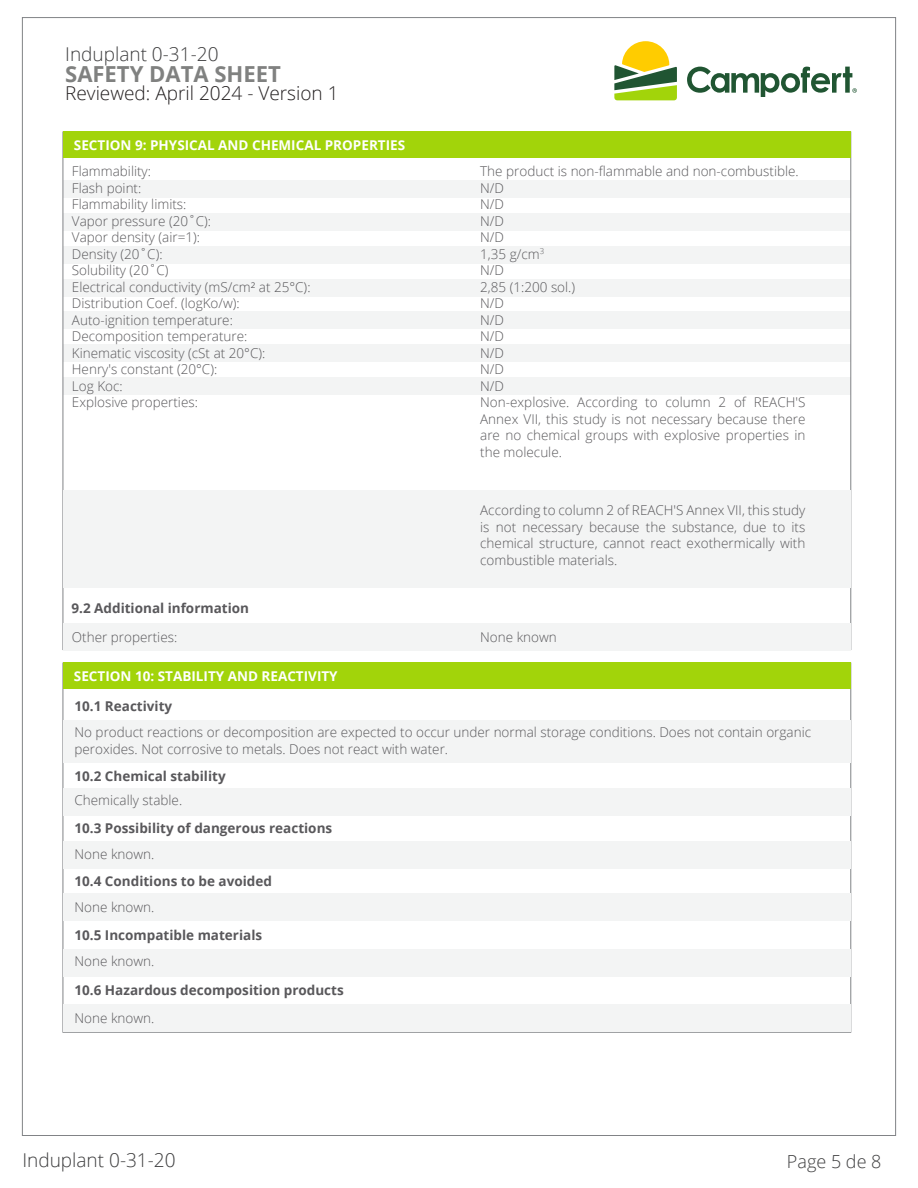
<style>
.page{position:relative;width:918px;height:1188px;background:#fff}
.page>*{position:absolute;margin:0;border:0;box-sizing:border-box;transform-origin:0 0}
.t1{font:700 22.05px "Open Sans";color:#808180}
.t2{font:300 19.05px "Open Sans";color:#3e3e3f}
.t3{font:300 19.05px "Open Sans";color:#231f20}
.t4{font:300 18px "Open Sans";color:#3e3e3f}
.t5{font:300 13.5px/16.5px "Open Sans";color:#59585b}
.t6{font:700 13.5px "Open Sans";color:#59585b}
.t7{font:700 13.5px "Open Sans";color:#fff}
</style>
<div class="page">
<div style="left:63px;top:180px;width:788px;height:17px;background:#f3f4f4"></div>
<div style="left:63px;top:213px;width:788px;height:17px;background:#f3f4f4"></div>
<div style="left:63px;top:246px;width:788px;height:17px;background:#f3f4f4"></div>
<div style="left:63px;top:279px;width:788px;height:17px;background:#f3f4f4"></div>
<div style="left:63px;top:312px;width:788px;height:17px;background:#f3f4f4"></div>
<div style="left:63px;top:345px;width:788px;height:17px;background:#f3f4f4"></div>
<div style="left:63px;top:378px;width:788px;height:17px;background:#f3f4f4"></div>
<div style="left:63px;top:490px;width:788px;height:98px;background:#f3f4f4"></div>
<div style="left:63px;top:623px;width:788px;height:28px;background:#f3f4f4"></div>
<div style="left:63px;top:131px;width:788px;height:27px;background:#a2d40a"></div>
<div style="left:63px;top:720px;width:788px;height:42px;background:#f3f4f4"></div>
<div style="left:63px;top:788px;width:788px;height:28px;background:#f3f4f4"></div>
<div style="left:63px;top:841px;width:788px;height:28px;background:#f3f4f4"></div>
<div style="left:63px;top:893px;width:788px;height:28px;background:#f3f4f4"></div>
<div style="left:63px;top:949px;width:788px;height:28px;background:#f3f4f4"></div>
<div style="left:63px;top:662px;width:788px;height:27px;background:#a2d40a"></div>
<div style="left:63px;top:1004px;width:788px;height:28px;background:#f3f4f4"></div>
<svg style="left:614px;top:41px;width:63px;height:59px"></svg>
<svg style="left:687px;top:67px;width:170px;height:30px"></svg>
<h2 class="t2" style="left:65px;top:41px;width:155px">Induplant 0-31-20</h2>
<h1 class="t1" style="left:65px;top:58px;width:217px">SAFETY DATA SHEET</h1>
<h2 class="t3" style="left:65px;top:80px;width:275px">Reviewed: April 2024 - Version 1</h2>
<p class="t7" style="left:74px;top:136px;width:333px">SECTION 9: PHYSICAL AND CHEMICAL PROPERTIES</p>
<p class="t5" style="left:72px;top:163px;width:240px">Flammability:<br>Flash point:<br>Flammability limits:<br>Vapor pressure (20˚C):<br>Vapor density (air=1):<br>Density (20˚C):<br>Solubility (20˚C)<br>Electrical conductivity (mS/cm² at 25°C):<br>Distribution Coef. (logKo/w):<br>Auto-ignition temperature:<br>Decomposition temperature:<br>Kinematic viscosity (cSt at 20°C):<br>Henry's constant (20°C):<br>Log Koc:<br>Explosive properties:</p>
<p class="t5" style="left:480px;top:163px;width:327px">The product is non-flammable and non-combustible.<br>N/D<br>N/D<br>N/D<br>N/D<br>1,35 g/cm<sup>3<br></sup>N/D<br>2,85 (1:200 sol.)<br>N/D<br>N/D<br>N/D<br>N/D<br>N/D<br>N/D<br>Non-explosive. According to column 2 of REACH'S<br>Annex VII, this study is not necessary because there are no chemical groups with explosive properties in the molecule.</p>
<p class="t6" style="left:71px;top:598px;width:179px">9.2 Additional information</p>
<p class="t5" style="left:480px;top:502px;width:327px;text-align:justify">According to column 2 of REACH'S Annex VII, this study is not necessary because the substance, due to its chemical structure, cannot react exothermically with combustible materials.</p>
<p class="t5" style="left:72px;top:628px;width:107px">Other properties:</p>
<p class="t5" style="left:480px;top:628px;width:78px">None known</p>
<p class="t7" style="left:74px;top:667px;width:265px">SECTION 10: STABILITY AND REACTIVITY</p>
<p class="t6" style="left:75px;top:697px;width:99px">10.1 Reactivity</p>
<p class="t5" style="left:74px;top:724px;width:738px">No product reactions or decomposition are expected to occur under normal storage conditions. Does not contain organic peroxides. Not corrosive to metals. Does not react with water.</p>
<p class="t6" style="left:75px;top:766px;width:153px">10.2 Chemical stability</p>
<p class="t5" style="left:75px;top:792px;width:109px">Chemically stable.</p>
<p class="t6" style="left:75px;top:819px;width:259px">10.3 Possibility of dangerous reactions</p>
<p class="t5" style="left:75px;top:846px;width:81px">None known.</p>
<p class="t6" style="left:75px;top:871px;width:199px">10.4 Conditions to be avoided</p>
<p class="t5" style="left:75px;top:898px;width:81px">None known.</p>
<p class="t6" style="left:75px;top:925px;width:189px">10.5 Incompatible materials</p>
<p class="t5" style="left:75px;top:952px;width:81px">None known.</p>
<p class="t6" style="left:74px;top:981px;width:271px">10.6 Hazardous decomposition products</p>
<p class="t5" style="left:74px;top:1009px;width:81px">None known.</p>
<h2 class="t2" style="left:22px;top:1148px;width:155px">Induplant 0-31-20</h2>
<h3 class="t4" style="left:787px;top:1149px;width:96px">Page 5 de 8</h3>
</div>
